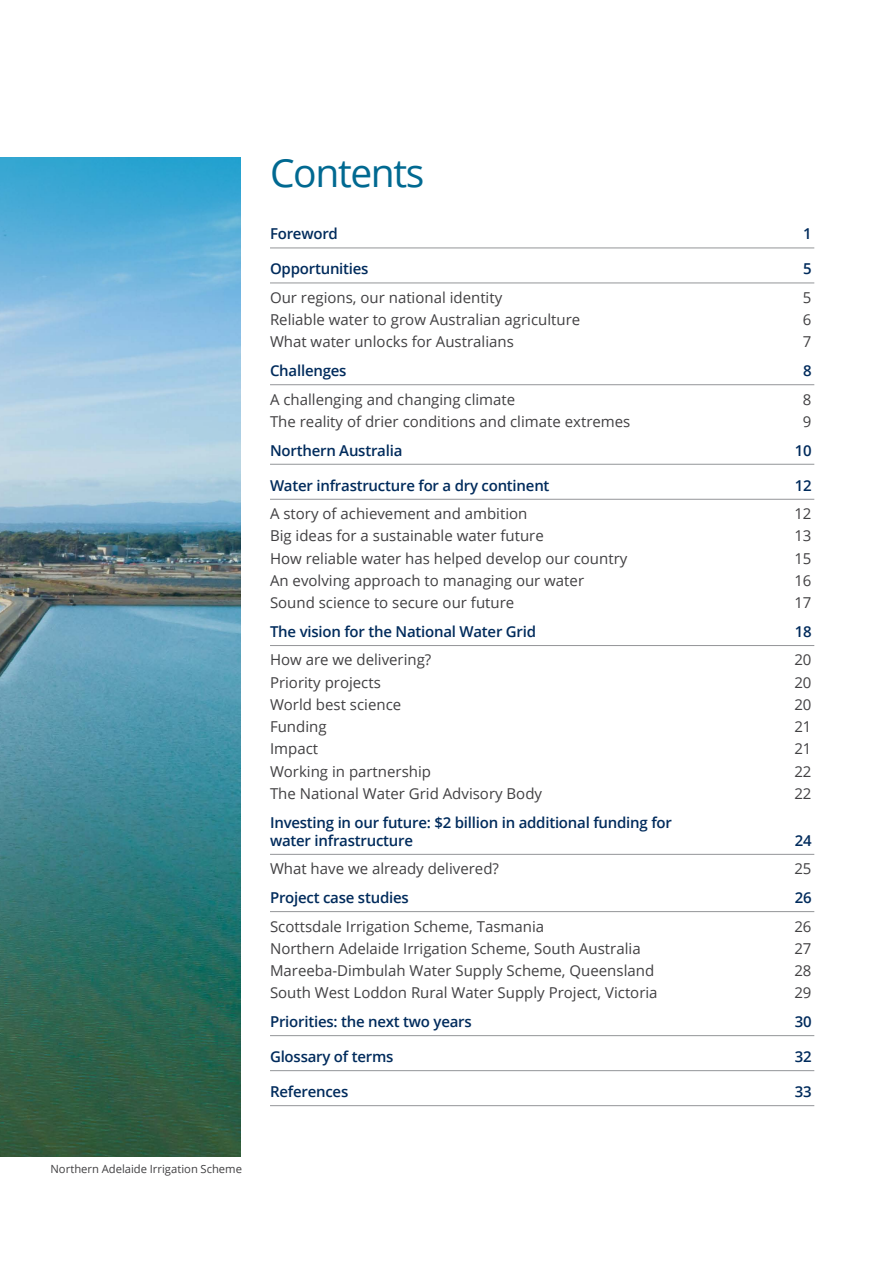
<style>
.page{position:relative;width:893px;height:1263px;background:#fff}
.page>*{position:absolute;margin:0;border:0;box-sizing:border-box;transform-origin:0 0}
.Contents_Heading{font:39px "Open Sans";letter-spacing:-.035em;color:#006991}
.t1{font:15px "Open Sans";color:#414042}
.t2{font:600 15px/18px "Open Sans";letter-spacing:-.015em;color:#002b5c}
.t3{font:11.25px "Open Sans";color:#414042}
</style>
<div class="page">
<img style="left:0;top:312px;width:240px;height:845px">
<svg style="left:0;top:158px;width:240px;height:154px;background:#58afd9"></svg>
<hr style="left:270px;top:248px;width:544px;height:1px;background:#939598">
<hr style="left:270px;top:283px;width:544px;height:1px;background:#939598">
<hr style="left:270px;top:384px;width:544px;height:1px;background:#939598">
<hr style="left:270px;top:464px;width:544px;height:1px;background:#939598">
<hr style="left:270px;top:499px;width:544px;height:1px;background:#939598">
<hr style="left:270px;top:645px;width:544px;height:1px;background:#939598">
<hr style="left:270px;top:854px;width:544px;height:1px;background:#939598">
<hr style="left:270px;top:911px;width:544px;height:1px;background:#939598">
<hr style="left:270px;top:1035px;width:544px;height:1px;background:#939598">
<hr style="left:270px;top:1070px;width:544px;height:1px;background:#939598">
<hr style="left:270px;top:1105px;width:544px;height:1px;background:#939598">
<p class="t3" style="left:50px;top:1161px;width:193px">Northern Adelaide Irrigation Scheme</p>
<p class="Contents_Heading" style="left:270px;top:146px;width:156px">Contents</p>
<p class="t2" style="left:270px;top:224px;width:69px">Foreword</p>
<p class="t2" style="left:803px;top:224px;width:10px">1</p>
<p class="t2" style="left:270px;top:259px;width:100px">Opportunities</p>
<p class="t2" style="left:803px;top:259px;width:10px">5</p>
<p class="t1" style="left:270px;top:287px;width:234px">Our regions, our national identity</p>
<p class="t1" style="left:803px;top:287px;width:10px">5</p>
<p class="t1" style="left:270px;top:309px;width:312px">Reliable water to grow Australian agriculture</p>
<p class="t1" style="left:803px;top:309px;width:10px">6</p>
<p class="t1" style="left:270px;top:332px;width:245px">What water unlocks for Australians</p>
<p class="t1" style="left:803px;top:332px;width:10px">7</p>
<p class="t2" style="left:270px;top:361px;width:78px">Challenges</p>
<p class="t2" style="left:803px;top:361px;width:10px">8</p>
<p class="t1" style="left:270px;top:389px;width:247px">A challenging and changing climate</p>
<p class="t1" style="left:803px;top:389px;width:10px">8</p>
<p class="t1" style="left:270px;top:411px;width:362px">The reality of drier conditions and climate extremes</p>
<p class="t1" style="left:803px;top:411px;width:10px">9</p>
<p class="t2" style="left:270px;top:441px;width:134px">Northern Australia</p>
<p class="t2" style="left:795px;top:441px;width:18px">10</p>
<p class="t2" style="left:270px;top:476px;width:281px">Water infrastructure for a dry continent</p>
<p class="t2" style="left:795px;top:476px;width:18px">12</p>
<p class="t1" style="left:270px;top:503px;width:259px">A story of achievement and ambition</p>
<p class="t1" style="left:794px;top:503px;width:19px">12</p>
<p class="t1" style="left:270px;top:526px;width:275px">Big ideas for a sustainable water future</p>
<p class="t1" style="left:794px;top:526px;width:19px">13</p>
<p class="t1" style="left:270px;top:548px;width:359px">How reliable water has helped develop our country</p>
<p class="t1" style="left:794px;top:548px;width:19px">15</p>
<p class="t1" style="left:270px;top:570px;width:316px">An evolving approach to managing our water</p>
<p class="t1" style="left:794px;top:570px;width:19px">16</p>
<p class="t1" style="left:270px;top:592px;width:246px">Sound science to secure our future</p>
<p class="t1" style="left:794px;top:592px;width:19px">17</p>
<p class="t2" style="left:270px;top:622px;width:268px">The vision for the National Water Grid</p>
<p class="t2" style="left:795px;top:622px;width:18px">18</p>
<p class="t1" style="left:270px;top:650px;width:163px">How are we delivering?</p>
<p class="t1" style="left:794px;top:650px;width:19px">20</p>
<p class="t1" style="left:270px;top:672px;width:112px">Priority projects</p>
<p class="t1" style="left:794px;top:672px;width:19px">20</p>
<p class="t1" style="left:270px;top:694px;width:133px">World best science</p>
<p class="t1" style="left:794px;top:694px;width:19px">20</p>
<p class="t1" style="left:270px;top:716px;width:58px">Funding</p>
<p class="t1" style="left:794px;top:716px;width:19px">21</p>
<p class="t1" style="left:270px;top:739px;width:50px">Impact</p>
<p class="t1" style="left:794px;top:739px;width:19px">21</p>
<p class="t1" style="left:270px;top:761px;width:163px">Working in partnership</p>
<p class="t1" style="left:794px;top:761px;width:19px">22</p>
<p class="t1" style="left:270px;top:783px;width:274px">The National Water Grid Advisory Body</p>
<p class="t1" style="left:794px;top:783px;width:19px">22</p>
<p class="t2" style="left:270px;top:813px;width:403px">Investing in our future: $2 billion in additional funding for water infrastructure</p>
<p class="t2" style="left:795px;top:831px;width:18px">24</p>
<p class="t1" style="left:270px;top:858px;width:230px">What have we already delivered?</p>
<p class="t1" style="left:794px;top:858px;width:19px">25</p>
<p class="t2" style="left:270px;top:888px;width:140px">Project case studies</p>
<p class="t2" style="left:795px;top:888px;width:18px">26</p>
<p class="t1" style="left:270px;top:916px;width:276px">Scottsdale Irrigation Scheme, Tasmania</p>
<p class="t1" style="left:794px;top:916px;width:19px">26</p>
<p class="t1" style="left:270px;top:938px;width:372px">Northern Adelaide Irrigation Scheme, South Australia</p>
<p class="t1" style="left:794px;top:938px;width:19px">27</p>
<p class="t1" style="left:270px;top:960px;width:386px">Mareeba-Dimbulah Water Supply Scheme, Queensland</p>
<p class="t1" style="left:794px;top:960px;width:19px">28</p>
<p class="t1" style="left:270px;top:982px;width:389px">South West Loddon Rural Water Supply Project, Victoria</p>
<p class="t1" style="left:794px;top:982px;width:19px">29</p>
<p class="t2" style="left:270px;top:1012px;width:203px">Priorities: the next two years</p>
<p class="t2" style="left:795px;top:1012px;width:18px">30</p>
<p class="t2" style="left:270px;top:1047px;width:125px">Glossary of terms</p>
<p class="t2" style="left:795px;top:1047px;width:18px">32</p>
<p class="t2" style="left:270px;top:1082px;width:80px">References</p>
<p class="t2" style="left:795px;top:1082px;width:18px">33</p>
</div>
